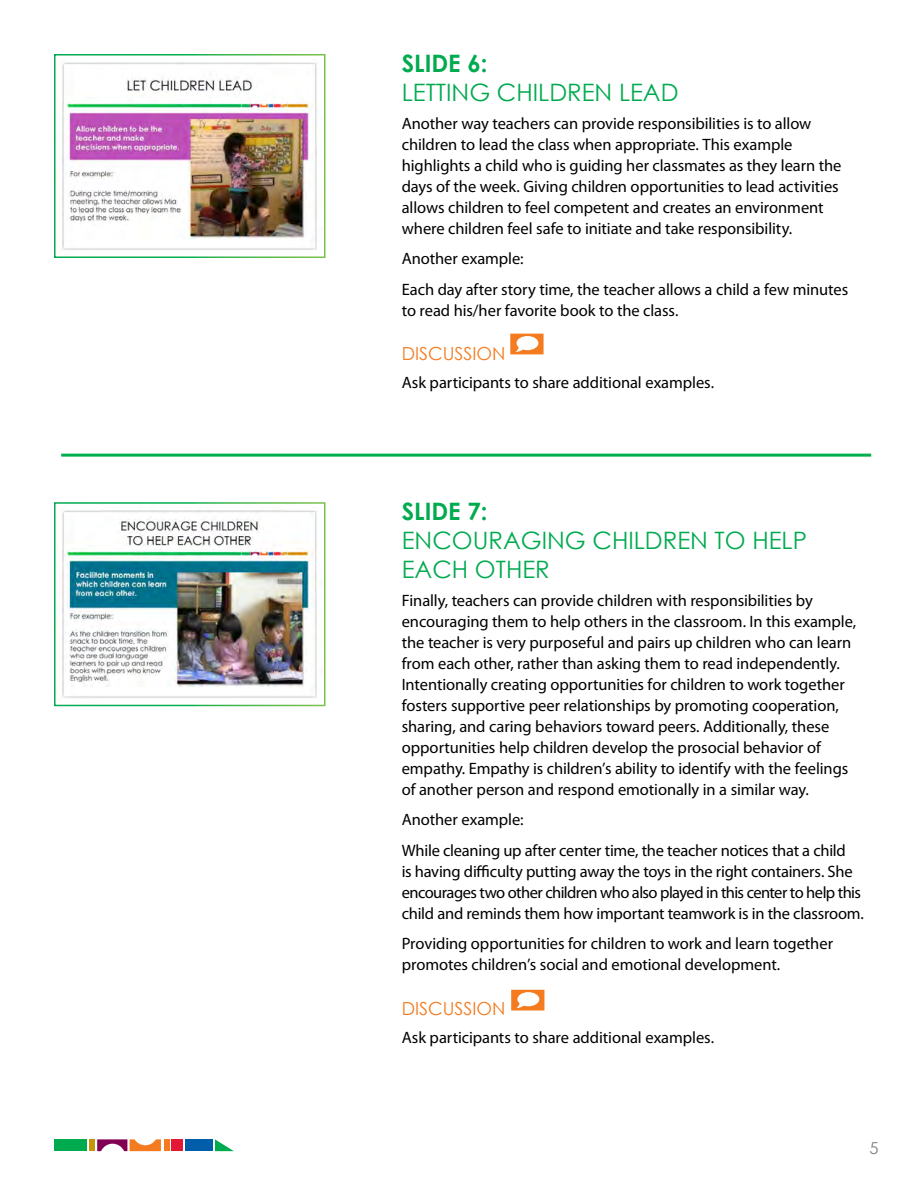
<style>
.page{position:relative;width:918px;height:1188px;background:#fff}
.page>*{position:absolute;margin:0;border:0;box-sizing:border-box;transform-origin:0 0}
.t1{font:24px/28.8px "Century Gothic";color:#00aa4f}
.Discussion_Header{font:18px "Century Gothic";color:#f47b20}
.body{font:16.5px/21px "Myriad Pro";letter-spacing:-.005em;color:#000}
.t2{font:16.5px "Century Gothic";color:#808285}
.s1{font-weight:700}
</style>
<div class="page">
<div style="left:54px;top:1139px;width:33px;height:12px;background:#00aa4f"></div>
<svg style="left:97px;top:1139px;width:64px;height:12px"></svg>
<div style="left:164px;top:1139px;width:6px;height:12px;background:#f47b20"></div>
<div style="left:185px;top:1139px;width:27px;height:12px;background:#005daa"></div>
<svg style="left:215px;top:1139px;width:19px;height:12px"></svg>
<div style="left:172px;top:1139px;width:11px;height:12px;background:#e31837"></div>
<div style="left:89px;top:1139px;width:6px;height:12px;background:#c4960c"></div>
<hr style="left:61px;top:454px;width:810px;height:3px;background:#00af4e">
<img style="left:62px;top:62px;width:255px;height:188px">
<div style="left:54px;top:54px;width:272px;height:204px;border:2px solid #fff"></div>
<svg style="left:510px;top:334px;width:34px;height:20px"></svg>
<img style="left:62px;top:510px;width:260px;height:188px">
<div style="left:54px;top:502px;width:272px;height:204px;border:2px solid #fff"></div>
<svg style="left:511px;top:990px;width:33px;height:21px"></svg>
<p class="t1" style="left:402px;top:49px;width:278px"><span class="s1">SLIDE 6:<br></span>LETTING CHILDREN LEAD</p>
<p class="body" style="left:402px;top:112px;width:441px">Another way teachers can provide responsibilities is to allow children to lead the class when appropriate. This example highlights a child who is guiding her classmates as they learn the days of the week. Giving children opportunities to lead activities allows children to feel competent and creates an environment where children feel safe to initiate and take responsibility.</p>
<p class="body" style="left:402px;top:248px;width:123px">Another example:</p>
<p class="body" style="left:402px;top:278px;width:448px">Each day after story time, the teacher allows a child a few minutes to read his/her favorite book to the class.</p>
<p class="Discussion_Header" style="left:402px;top:343px;width:105px">DISCUSSION</p>
<p class="body" style="left:402px;top:372px;width:314px">Ask participants to share additional examples.</p>
<p class="t1" style="left:402px;top:497px;width:407px"><span class="s1">SLIDE 7:<br></span>ENCOURAGING CHILDREN TO HELP<br>EACH OTHER</p>
<p class="body" style="left:402px;top:589px;width:456px">Finally, teachers can provide children with responsibilities by encouraging them to help others in the classroom. In this example, the teacher is very purposeful and pairs up children who can learn from each other, rather than asking them to read independently.<br>Intentionally creating opportunities for children to work together fosters supportive peer relationships by promoting cooperation, sharing, and caring behaviors toward peers. Additionally, these opportunities help children develop the prosocial behavior of empathy. Empathy is children’s ability to identify with the feelings of another person and respond emotionally in a similar way.</p>
<p class="body" style="left:402px;top:809px;width:123px">Another example:</p>
<p class="body" style="left:402px;top:839px;width:464px">While cleaning up after center time, the teacher notices that a child<br>is having difficulty putting away the toys in the right containers. She encourages two other children who also played in this center to help this child and reminds them how important teamwork is in the classroom.</p>
<p class="body" style="left:402px;top:933px;width:433px">Providing opportunities for children to work and learn together promotes children’s social and emotional development.</p>
<p class="Discussion_Header" style="left:402px;top:997px;width:105px">DISCUSSION</p>
<p class="body" style="left:402px;top:1026px;width:314px">Ask participants to share additional examples.</p>
<p class="t2" style="left:870px;top:1138px;width:11px">5</p>
</div>
